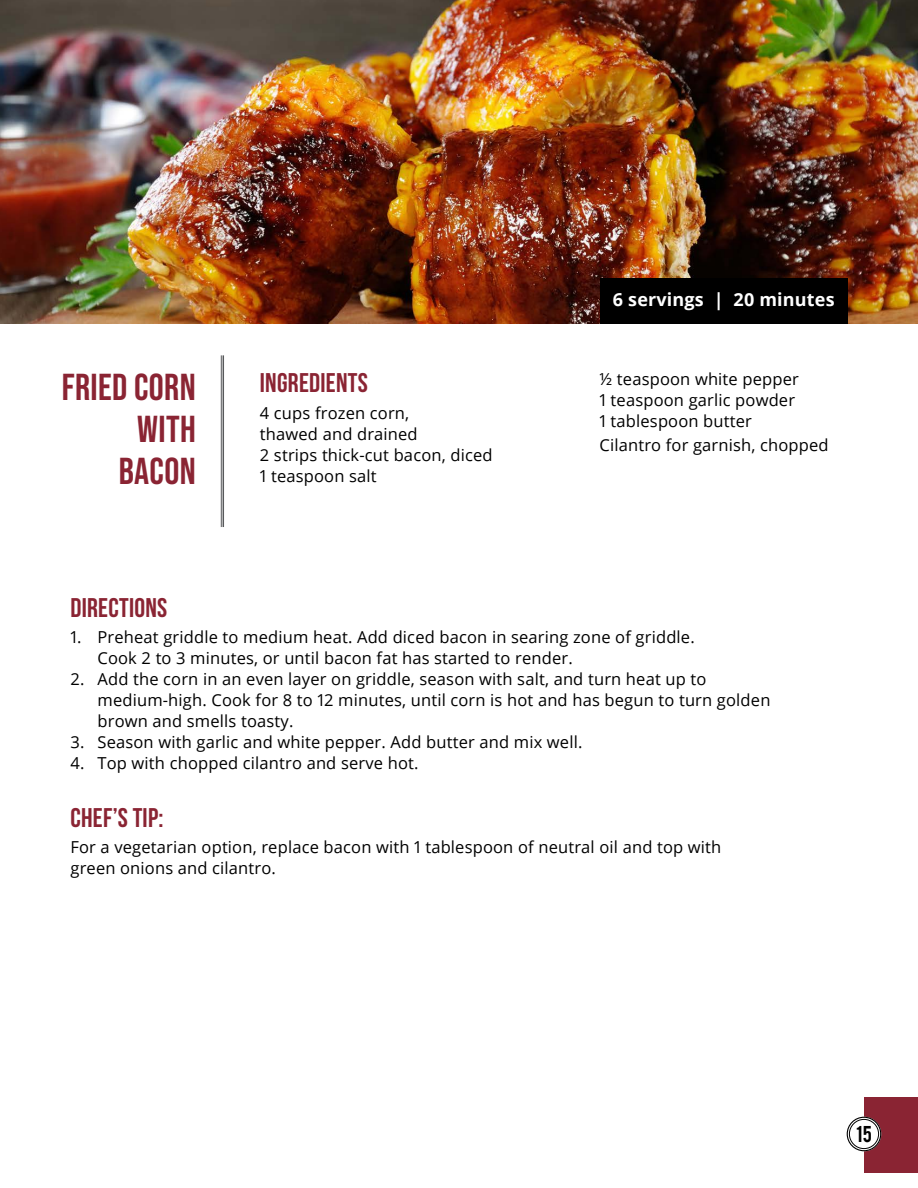
<style>
.page{position:relative;width:918px;height:1188px;background:#fff}
.page>*{position:absolute;margin:0;border:0;box-sizing:border-box;transform-origin:0 0}
.t1{font:37.5px/42px "Bebas Neue";letter-spacing:.01em;color:#8a2433;text-align:right}
.t2{font:700 27px "Bebas Neue";letter-spacing:.01em;color:#8a2433}
.t3{font:700 18px "Open Sans";letter-spacing:.01em;color:#fff}
.t4{font:18px "Bebas";color:#000}
.t5{font:16.5px/21px "Open Sans";letter-spacing:.01em;color:#000}
</style>
<div class="page">
<div style="left:864px;top:1097px;width:54px;height:75px;background:#8a2433"></div>
<svg style="left:847px;top:1117px;width:34px;height:34px"></svg>
<div style="left:847px;top:1117px;width:34px;height:34px;border:1px solid #000;border-radius:50%"></div>
<div style="left:849px;top:1119px;width:30px;height:30px;border:1px solid #000;border-radius:50%"></div>
<img style="left:0;top:0;width:918px;height:324px">
<hr style="left:223px;top:355px;width:1px;height:172px;background:#58595b">
<hr style="left:221px;top:355px;width:1px;height:172px;background:#58595b">
<div style="left:600px;top:279px;width:248px;height:45px;background:#000"></div>
<h1 class="t1" style="left:62px;top:366px;width:135px">FRIED CORN<br>WITH<br>BACON</h1>
<h2 class="t2" style="left:260px;top:368px;width:109px">INGREDIENTS</h2>
<p class="t5" style="left:260px;top:402px;width:234px">4 cups frozen corn,<br>thawed and drained<br>2 strips thick-cut bacon, diced<br>1 teaspoon salt</p>
<p class="t3" style="left:613px;top:287px;width:223px">6 servings | 20 minutes</p>
<p class="t5" style="left:599px;top:368px;width:201px">½ teaspoon white pepper<br>1 teaspoon garlic powder<br>1 tablespoon butter</p>
<p class="t5" style="left:599px;top:434px;width:231px">Cilantro for garnish, chopped</p>
<h2 class="t2" style="left:70px;top:592px;width:98px">DIRECTIONS</h2>
<p class="t5" style="left:97px;top:626px;width:599px;text-indent:-27px">1. Preheat griddle to medium heat. Add diced bacon in searing zone of griddle.<br>Cook 2 to 3 minutes, or until bacon fat has started to render.</p>
<p class="t5" style="left:97px;top:668px;width:674px;text-indent:-27px">2. Add the corn in an even layer on griddle, season with salt, and turn heat up to medium-high. Cook for 8 to 12 minutes, until corn is hot and has begun to turn golden brown and smells toasty.</p>
<p class="t5" style="left:71px;top:731px;width:513px">3. Season with garlic and white pepper. Add butter and mix well.</p>
<p class="t5" style="left:70px;top:752px;width:350px">4. Top with chopped cilantro and serve hot.</p>
<h2 class="t2" style="left:70px;top:803px;width:95px">CHEF’S TIP:</h2>
<p class="t5" style="left:70px;top:836px;width:652px">For a vegetarian option, replace bacon with 1 tablespoon of neutral oil and top with green onions and cilantro.</p>
<p class="t4" style="left:856px;top:1121px;width:17px">15</p>
</div>
